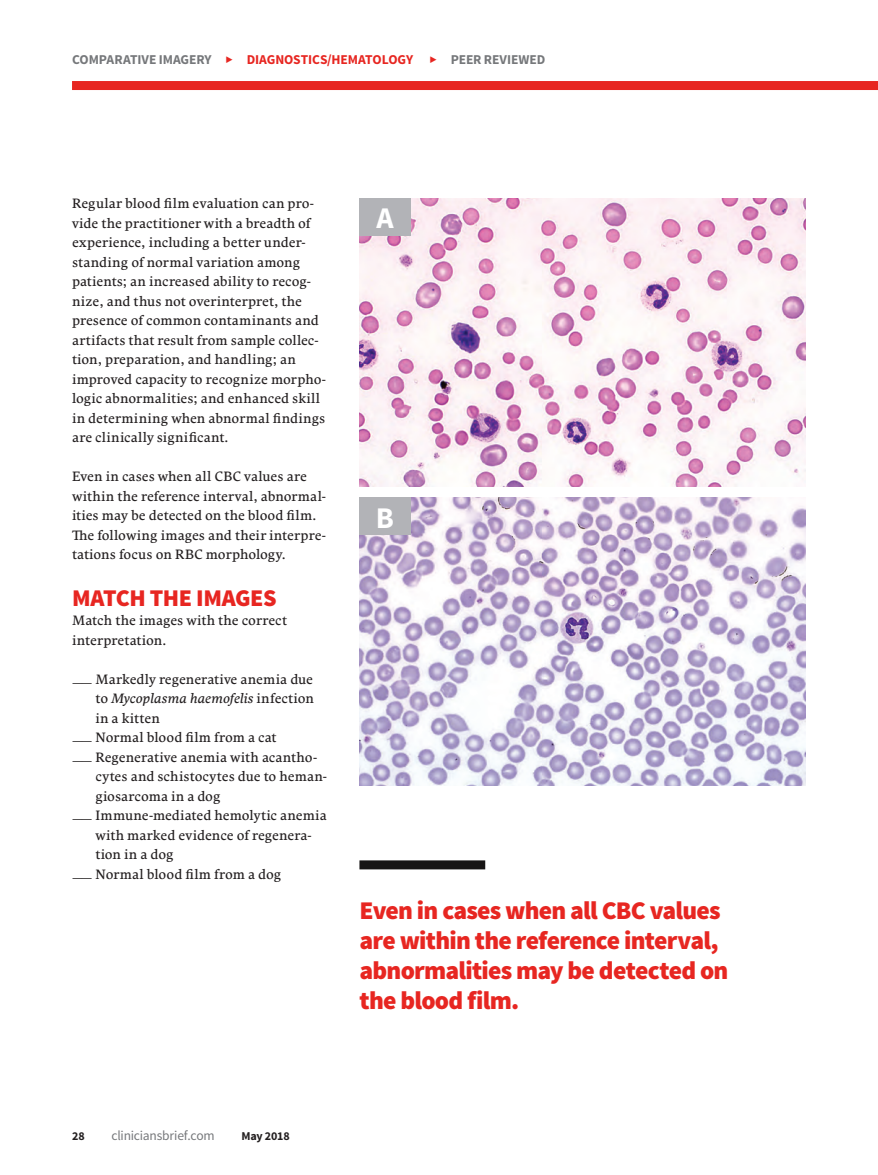
<style>
.page{position:relative;width:878px;height:1175px;background:#fff}
.page>*{position:absolute;margin:0;border:0;box-sizing:border-box;transform-origin:0 0}
.t1{font:700 30px "Source Sans Pro";color:#fff}
.t2{font:900 25.5px/30px "Source Sans Pro";letter-spacing:-.03em;color:#e72621}
.t3{font:900 24px "Source Sans Pro";letter-spacing:-.02em;color:#e72621}
.t4{font:13.5px/19.5px "Comenia Serif Pro";letter-spacing:.01em;color:#231f20}
.t5{font:italic 13.5px "Comenia Serif Pro";letter-spacing:.005em;color:#231f20}
.t6{font:700 13.5px "Source Sans Pro";letter-spacing:-.01em;color:#76787b}
.t7{font:700 13.5px "Source Sans Pro";letter-spacing:-.005em;color:#e72621}
.t8{font:13.5px "Source Sans Pro";letter-spacing:-.015em;color:#76787b}
.t9{font:700 12px "Source Sans Pro";letter-spacing:-.005em;color:#231f20}
.s1{font-family:"Source Sans Pro"}
.s2{font-style:normal}
</style>
<div class="page">
<img style="left:359px;top:198px;width:447px;height:288px">
<div style="left:359px;top:198px;width:51px;height:38px;background:#b2b3b7"></div>
<img style="left:359px;top:497px;width:447px;height:288px">
<div style="left:359px;top:497px;width:51px;height:38px;background:#b2b3b7"></div>
<div style="left:359px;top:860px;width:126px;height:9px;background:#171515"></div>
<div style="left:72px;top:81px;width:806px;height:9px;background:#e72621"></div>
<p class="t6" style="left:72px;top:51px;width:141px">COMPARATIVE IMAGERY</p>
<p class="t7" style="left:247px;top:51px;width:168px">DIAGNOSTICS/HEMATOLOGY</p>
<p class="t6" style="left:450px;top:51px;width:96px">PEER REVIEWED</p>
<p class="t4" style="left:72px;top:194px;width:255px">Regular blood film evaluation can pro&shy;vide the practitioner with a breadth of experience, including a better under&shy;standing of normal variation among patients; an increased ability to recog&shy;nize, and thus not overinterpret, the presence of common contaminants and artifacts that result from sample collec&shy;tion, preparation, and handling; an improved capacity to recognize morpho&shy;logic abnormalities; and enhanced skill in determining when abnormal findings are clinically significant.</p>
<p class="t4" style="left:72px;top:466px;width:255px">Even in cases when all CBC values are within the reference interval, abnormal&shy;ities may be detected on the blood film.<br>The following images and their interpre&shy;tations focus on RBC morphology.</p>
<h3 class="t3" style="left:72px;top:582px;width:206px">MATCH THE IMAGES</h3>
<p class="t4" style="left:72px;top:611px;width:216px">Match the images with the correct interpretation.</p>
<p class="t4" style="left:72px;top:669px;width:242px"><span class="s1">——</span> Markedly regenerative anemia due</p>
<p class="t5" style="left:95px;top:689px;width:220px"><span class="s2">to</span> Mycoplasma haemofelis <span class="s2">infection</span></p>
<p class="t4" style="left:95px;top:708px;width:66px">in a kitten</p>
<p class="t4" style="left:72px;top:727px;width:206px"><span class="s1">——</span> Normal blood film from a cat</p>
<p class="t4" style="left:72px;top:747px;width:247px"><span class="s1">——</span> Regenerative anemia with acantho-</p>
<p class="t4" style="left:95px;top:766px;width:233px">cytes and schistocytes due to heman-</p>
<p class="t4" style="left:95px;top:786px;width:127px">giosarcoma in a dog</p>
<p class="t4" style="left:72px;top:805px;width:256px"><span class="s1">——</span> Immune-mediated hemolytic anemia</p>
<p class="t4" style="left:95px;top:825px;width:218px">with marked evidence of regenera-</p>
<p class="t4" style="left:95px;top:844px;width:80px">tion in a dog</p>
<p class="t4" style="left:72px;top:864px;width:211px"><span class="s1">——</span> Normal blood film from a dog</p>
<h1 class="t1" style="left:376px;top:199px;width:19px">A</h1>
<h1 class="t1" style="left:376px;top:498px;width:20px">B</h1>
<h2 class="t2" style="left:359px;top:896px;width:370px">Even in cases when all CBC values are within the reference interval, abnormalities may be detected on the blood film.</h2>
<p class="t9" style="left:72px;top:1128px;width:14px">28</p>
<p class="t8" style="left:111px;top:1127px;width:105px">cliniciansbrief.com</p>
<p class="t9" style="left:241px;top:1128px;width:50px">May 2018</p>
</div>
